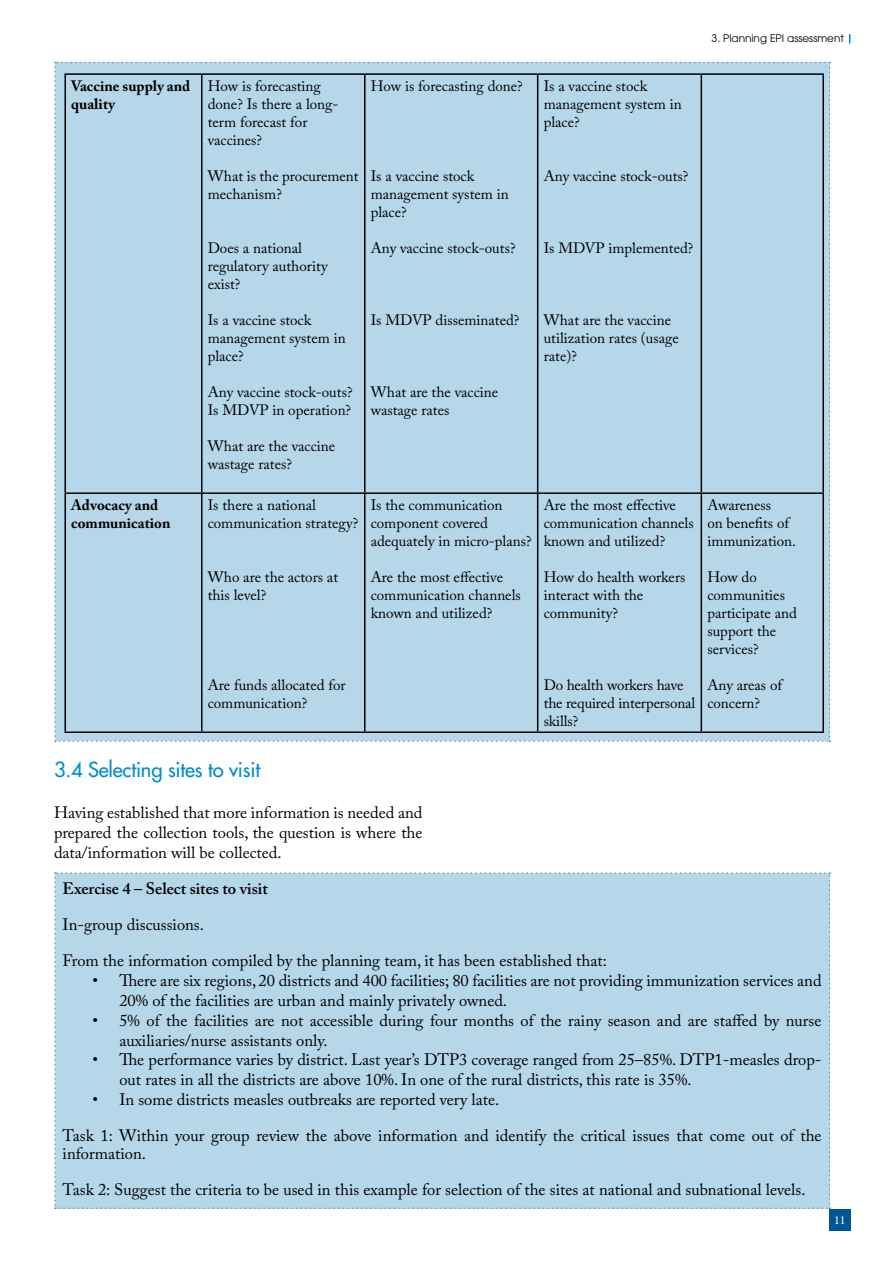
<style>
.page{position:relative;width:893px;height:1263px;background:#fff}
.page>*{position:absolute;margin:0;border:0;box-sizing:border-box;transform-origin:0 0}
.t1{font:20.25px "Futura LT";letter-spacing:-.01em;color:#008dd1}
.t2{font:16.5px/36px "Adobe Caslon Pro";color:#000}
.t3{font:600 16.5px "Adobe Caslon Pro";color:#000}
.t4{font:15px/18px "Adobe Caslon Pro";color:#000}
.t5{font:700 15px/18px "Adobe Caslon Pro";color:#000}
.t6{font:12px "Minion Pro";color:#fff}
.t7{font:10.5px "ITC Avant Garde Pro";color:#000}
</style>
<div class="page">
<div style="left:829px;top:1210px;width:21px;height:21px;background:#005597"></div>
<div style="left:54px;top:62px;width:776px;height:680px;background:#b6d6e9"></div>
<div style="left:54px;top:872px;width:776px;height:337px;background:#b6d6e9"></div>
<hr style="left:64px;top:73px;width:138px;height:2px;background:#000">
<hr style="left:64px;top:75px;width:2px;height:417px;background:#000">
<hr style="left:202px;top:73px;width:163px;height:2px;background:#000">
<hr style="left:201px;top:75px;width:1px;height:417px;background:#000">
<hr style="left:365px;top:73px;width:173px;height:2px;background:#000">
<hr style="left:364px;top:75px;width:1px;height:417px;background:#000">
<hr style="left:538px;top:73px;width:163px;height:2px;background:#000">
<hr style="left:537px;top:75px;width:1px;height:417px;background:#000">
<hr style="left:701px;top:73px;width:123px;height:2px;background:#000">
<hr style="left:701px;top:75px;width:1px;height:417px;background:#000">
<hr style="left:822px;top:75px;width:2px;height:417px;background:#000">
<hr style="left:64px;top:492px;width:138px;height:2px;background:#000">
<hr style="left:64px;top:494px;width:2px;height:237px;background:#000">
<hr style="left:202px;top:492px;width:163px;height:2px;background:#000">
<hr style="left:201px;top:494px;width:1px;height:237px;background:#000">
<hr style="left:365px;top:492px;width:173px;height:2px;background:#000">
<hr style="left:364px;top:494px;width:1px;height:237px;background:#000">
<hr style="left:538px;top:492px;width:163px;height:2px;background:#000">
<hr style="left:537px;top:494px;width:1px;height:237px;background:#000">
<hr style="left:701px;top:492px;width:123px;height:2px;background:#000">
<hr style="left:701px;top:494px;width:1px;height:237px;background:#000">
<hr style="left:822px;top:494px;width:2px;height:237px;background:#000">
<hr style="left:64px;top:731px;width:138px;height:2px;background:#000">
<hr style="left:202px;top:731px;width:163px;height:2px;background:#000">
<hr style="left:365px;top:731px;width:173px;height:2px;background:#000">
<hr style="left:538px;top:731px;width:163px;height:2px;background:#000">
<hr style="left:701px;top:731px;width:123px;height:2px;background:#000">
<p class="t7" style="left:712px;top:31px;width:134px">3. Planning EPI assessment</p>
<p class="t5" style="left:71px;top:77px;width:121px">Vaccine supply and quality</p>
<p class="t4" style="left:208px;top:77px;width:132px">How is forecasting done? Is there a long&shy;term forecast for vaccines?</p>
<p class="t4" style="left:208px;top:167px;width:152px">What is the procurement mechanism?</p>
<p class="t4" style="left:208px;top:239px;width:121px">Does a national regulatory authority exist?</p>
<p class="t4" style="left:208px;top:311px;width:139px">Is a vaccine stock management system in place?</p>
<p class="t4" style="left:208px;top:383px;width:146px">Any vaccine stock-outs?<br>Is MDVP in operation?</p>
<p class="t4" style="left:208px;top:437px;width:129px">What are the vaccine wastage rates?</p>
<p class="t5" style="left:71px;top:496px;width:101px">Advocacy and communication</p>
<p class="t4" style="left:208px;top:496px;width:152px">Is there a national communication strategy?</p>
<p class="t4" style="left:208px;top:568px;width:132px">Who are the actors at this level?</p>
<p class="t4" style="left:371px;top:77px;width:154px">How is forecasting done?</p>
<p class="t4" style="left:371px;top:167px;width:139px">Is a vaccine stock management system in place?</p>
<p class="t4" style="left:371px;top:239px;width:146px">Any vaccine stock-outs?</p>
<p class="t4" style="left:371px;top:311px;width:150px">Is MDVP disseminated?</p>
<p class="t4" style="left:371px;top:383px;width:129px">What are the vaccine wastage rates</p>
<p class="t4" style="left:371px;top:496px;width:162px">Is the communication component covered adequately in micro-plans?</p>
<p class="t4" style="left:371px;top:568px;width:152px">Are the most effective communication channels known and utilized?</p>
<p class="t4" style="left:208px;top:676px;width:139px">Are funds allocated for communication?</p>
<p class="t4" style="left:544px;top:77px;width:139px">Is a vaccine stock management system in place?</p>
<p class="t4" style="left:544px;top:167px;width:146px">Any vaccine stock-outs?</p>
<p class="t4" style="left:544px;top:239px;width:151px">Is MDVP implemented?</p>
<p class="t4" style="left:544px;top:311px;width:137px">What are the vaccine utilization rates (usage rate)?</p>
<p class="t4" style="left:544px;top:496px;width:152px">Are the most effective communication channels known and utilized?</p>
<p class="t4" style="left:544px;top:568px;width:143px">How do health workers interact with the community?</p>
<p class="t4" style="left:544px;top:676px;width:153px">Do health workers have the required interpersonal skills?</p>
<p class="t4" style="left:707px;top:496px;width:90px">Awareness<br>on benefits of immunization.</p>
<p class="t4" style="left:707px;top:568px;width:91px">How do communities participate and support the services?</p>
<p class="t4" style="left:707px;top:676px;width:76px">Any areas of concern?</p>
<h1 class="t1" style="left:54px;top:757px;width:208px">3.4 Selecting sites to visit</h1>
<p class="t2" style="left:54px;top:802px;width:370px;line-height:20.2px;text-align:justify">Having established that more information is needed and prepared the collection tools, the question is where the data/information will be collected.</p>
<p class="t3" style="left:63px;top:879px;width:207px">Exercise 4 – Select sites to visit</p>
<p class="t2" style="left:63px;top:907px;width:546px">In-group discussions.<br>From the information compiled by the planning team, it has been established that:</p>
<p class="t2" style="left:119px;top:971px;width:704px;line-height:19.8px;text-indent:-27px">• There are six regions, 20 districts and 400 facilities; 80 facilities are not providing immunization services and<br>20% of the facilities are urban and mainly privately owned.</p>
<p class="t2" style="left:119px;top:1010px;width:704px;line-height:19.8px;text-indent:-27px">• 5% of the facilities are not accessible during four months of the rainy season and are staffed by nurse auxiliaries/nurse assistants only.</p>
<p class="t2" style="left:119px;top:1050px;width:704px;line-height:19.8px;text-indent:-27px">• The performance varies by district. Last year’s DTP3 coverage ranged from 25–85%. DTP1-measles drop&shy;out rates in all the districts are above 10%. In one of the rural districts, this rate is 35%.</p>
<p class="t2" style="left:63px;top:1081px;width:760px;text-indent:30px">• In some districts measles outbreaks are reported very late.<br>Task 1: Within your group review the above information and identify the critical issues that come out of the</p>
<p class="t2" style="left:63px;top:1135px;width:744px">information.<br>Task 2: Suggest the criteria to be used in this example for selection of the sites at national and subnational levels.</p>
<p class="t6" style="left:834px;top:1212px;width:13px">11</p>
</div>
